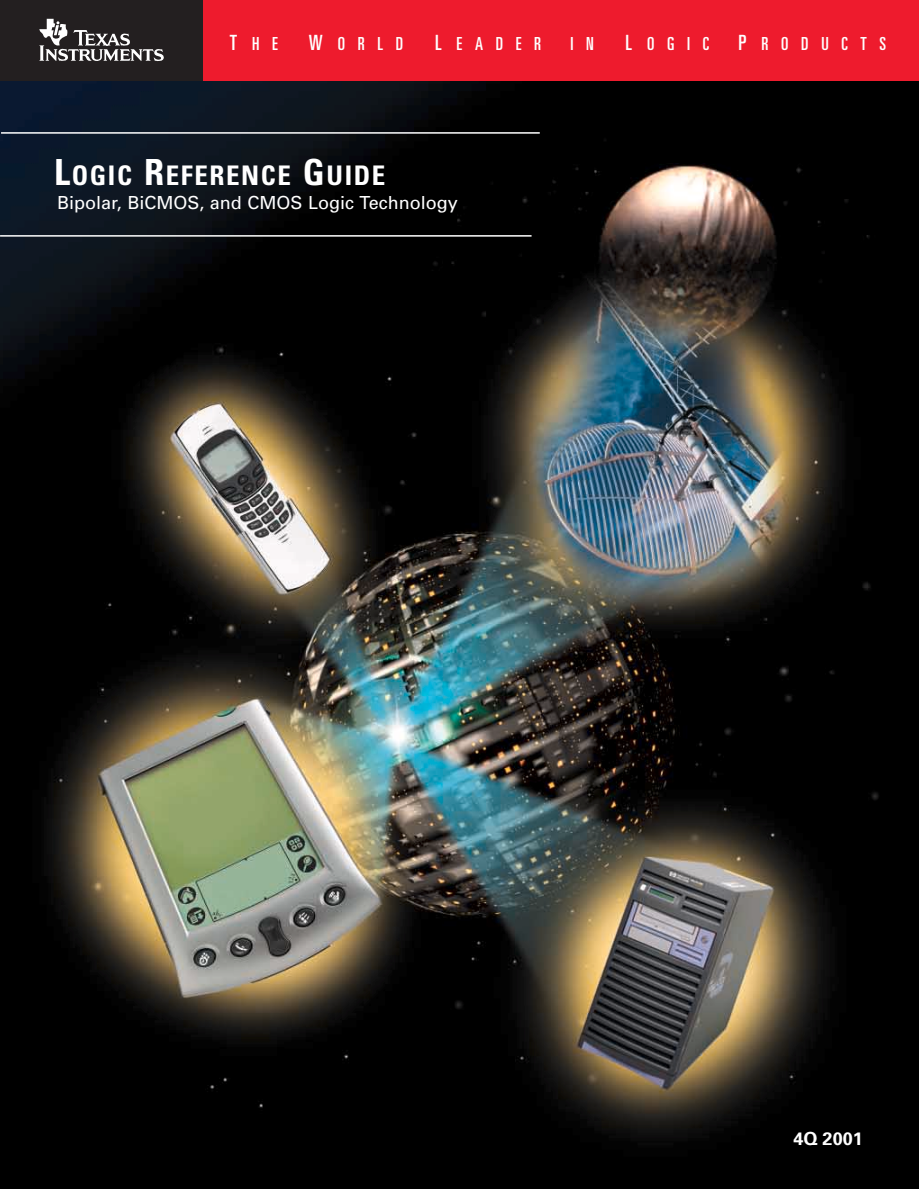
<style>
.page{position:relative;width:919px;height:1189px;background:#fff}
.page>*{position:absolute;margin:0;border:0;box-sizing:border-box;transform-origin:0 0}
.t1{font:700 condensed 27px "Univers";letter-spacing:.06em;color:#fff}
.t2{font:18px "Univers";color:#fff}
.t3{font:ultra-condensed 18px "Univers";letter-spacing:.705em;color:#fff}
.t4{font:700 18px "Univers";color:#fff}
.s1{font-size:21px}
.s2{font-size:36px}
</style>
<div class="page">
<div style="left:203px;top:0;width:715px;height:81px;background:#ee1b2d"></div>
<div style="left:0;top:0;width:203px;height:81px;background:#231f20"></div>
<svg style="left:39px;top:19px;width:125px;height:42px"></svg>
<img style="left:0;top:81px;width:918px;height:1107px">
<hr style="left:1px;top:132px;width:538px;height:2px;background:#fff">
<hr style="left:0;top:235px;width:531px;height:1px;background:#fff">
<p class="t3" style="left:230px;top:37px;width:49px"><span class="s1">T</span>HE</p>
<p class="t3" style="left:309px;top:37px;width:96px"><span class="s1">W</span> ORLD</p>
<p class="t3" style="left:435px;top:37px;width:107px"><span class="s1">L</span> EADER</p>
<p class="t3" style="left:570px;top:37px;width:25px">I N</p>
<p class="t3" style="left:625px;top:37px;width:85px"><span class="s1">L</span> OGIC</p>
<p class="t3" style="left:738px;top:37px;width:149px"><span class="s1">P</span> RODUCTS</p>
<h1 class="t1" style="left:54px;top:165px;width:333px"><span class="s2">L</span>OGIC <span class="s2">R</span>EFERENCE <span class="s2">G</span>UIDE</h1>
<p class="t2" style="left:57px;top:196px;width:402px">Bipolar, BiCMOS, and CMOS Logic Technology</p>
<p class="t4" style="left:793px;top:1131px;width:71px">4Q 2001</p>
</div>
